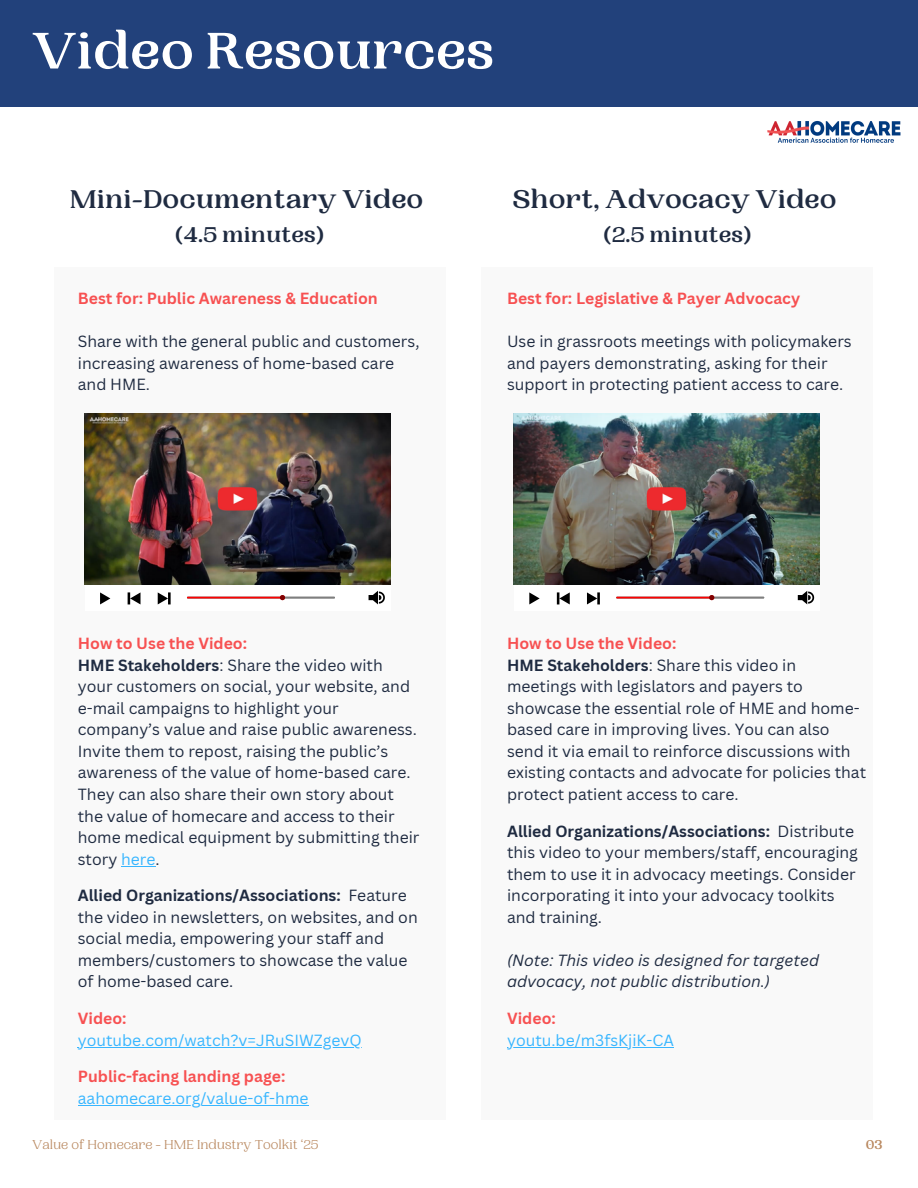
<style>
.page{position:relative;width:918px;height:1188px;background:#fff}
.page>*{position:absolute;margin:0;border:0;box-sizing:border-box;transform-origin:0 0}
.t1{font:700 54px "PP Woodland";color:#fff}
.t2{font:700 27px "PP Woodland";color:#1f2b41}
.t3{font:700 22.5px "PP Woodland";color:#1f2b41}
.t4{font:15.75px/21.6px "Canva Sans";color:#1f2b41}
.t5{font:700 15.75px "Canva Sans";color:#f75152}
.t6{font:15.75px "Canva Sans";color:#38b6ff}
.t7{font:italic 15.75px/21.6px "Canva Sans";color:#1f2b41}
.t8{font:13.5px "PP Woodland";color:#b9885f}
.t9{font:700 13.5px "PP Woodland";color:#b9885f}
.s1{font-weight:700;color:#f75152}
.s2{font-weight:700}
.s3{color:#38b6ff}
</style>
<div class="page">
<div style="left:0;top:0;width:918px;height:107px;background:#22417b"></div>
<div style="left:54px;top:268px;width:392px;height:852px;background:#f4f4f4"></div>
<div style="left:85px;top:586px;width:306px;height:25px;background:#fff"></div>
<svg style="left:100px;top:592px;width:10px;height:12px"></svg>
<svg style="left:128px;top:592px;width:13px;height:12px"></svg>
<svg style="left:158px;top:592px;width:13px;height:12px"></svg>
<svg style="left:369px;top:591px;width:16px;height:13px"></svg>
<svg style="left:187px;top:595px;width:148px;height:5px"></svg>
<div style="left:482px;top:268px;width:391px;height:852px;background:#f4f4f4"></div>
<div style="left:514px;top:586px;width:306px;height:25px;background:#fff"></div>
<svg style="left:529px;top:592px;width:11px;height:12px"></svg>
<svg style="left:557px;top:592px;width:13px;height:12px"></svg>
<svg style="left:587px;top:592px;width:13px;height:12px"></svg>
<svg style="left:798px;top:591px;width:16px;height:13px"></svg>
<svg style="left:616px;top:595px;width:148px;height:5px"></svg>
<img style="left:768px;top:121px;width:132px;height:22px">
<hr style="left:121px;top:866px;width:35px;height:1px;background:#38b6ff">
<hr style="left:78px;top:1047px;width:284px;height:1px;background:#38b6ff">
<hr style="left:78px;top:1105px;width:230px;height:1px;background:#38b6ff">
<img style="left:85px;top:414px;width:306px;height:171px">
<img style="left:514px;top:414px;width:306px;height:171px">
<hr style="left:507px;top:1047px;width:167px;height:1px;background:#38b6ff">
<h4 class="t1" style="left:32px;top:20px;width:463px">Video Resources</h4>
<h4 class="t2" style="left:70px;top:184px;width:355px">Mini-Documentary Video</h4>
<h4 class="t3" style="left:175px;top:222px;width:150px">(4.5 minutes)</h4>
<p class="t5" style="left:78px;top:287px;width:302px">Best for: Public Awareness &amp; Education</p>
<h2 class="t4" style="left:78px;top:330px;width:343px">Share with the general public and customers, increasing awareness of home-based care and HME.</h2>
<p class="t2" style="left:513px;top:184px;width:325px">Short, Advocacy Video</p>
<p class="t3" style="left:603px;top:222px;width:149px">(2.5 minutes)</p>
<p class="t5" style="left:507px;top:287px;width:295px">Best for: Legislative &amp; Payer Advocacy</p>
<h3 class="t4" style="left:507px;top:330px;width:346px">Use in grassroots meetings with policymakers and payers demonstrating, asking for their support in protecting patient access to care.</h3>
<h2 class="t4" style="left:78px;top:632px;width:343px"><span class="s1">How to Use the Video:<br></span><span class="s2">HME Stakeholders</span>: Share the video with your customers on social, your website, and e-mail campaigns to highlight your company’s value and raise public awareness.<br>Invite them to repost, raising the public’s awareness of the value of home-based care.<br>They can also share their own story about the value of homecare and access to their home medical equipment by submitting their story <span class="s3">here</span>.</h2>
<p class="t4" style="left:78px;top:884px;width:341px"><span class="s2">Allied Organizations/Associations:</span> Feature the video in newsletters, on websites, and on social media, empowering your staff and members/customers to showcase the value of home-based care.</p>
<h3 class="t5" style="left:78px;top:1007px;width:50px">Video:</h3>
<h4 class="t6" style="left:78px;top:1029px;width:286px">youtube.com/watch?v=JRuSIWZgevQ</h4>
<h4 class="t5" style="left:78px;top:1065px;width:209px">Public-facing landing page:</h4>
<h4 class="t6" style="left:78px;top:1087px;width:232px">aahomecare.org/value-of-hme</h4>
<h1 class="t8" style="left:32px;top:1137px;width:288px">Value of Homecare - HME Industry Toolkit ‘25</h1>
<h4 class="t4" style="left:507px;top:632px;width:361px"><span class="s1">How to Use the Video:<br></span><span class="s2">HME Stakeholders</span>: Share this video in meetings with legislators and payers to showcase the essential role of HME and home&shy;based care in improving lives. You can also send it via email to reinforce discussions with existing contacts and advocate for policies that protect patient access to care.</h4>
<h4 class="t4" style="left:507px;top:820px;width:352px"><span class="s2">Allied Organizations/Associations:</span> Distribute this video to your members/staff, encouraging them to use it in advocacy meetings. Consider incorporating it into your advocacy toolkits</h4>
<h4 class="t4" style="left:507px;top:906px;width:96px">and training.</h4>
<h4 class="t7" style="left:507px;top:949px;width:314px">(Note: This video is designed for targeted advocacy, not public distribution.)</h4>
<h4 class="t5" style="left:507px;top:1007px;width:50px">Video:</h4>
<h4 class="t6" style="left:507px;top:1029px;width:168px">youtu.be/m3fsKjiK-CA</h4>
<h4 class="t9" style="left:866px;top:1137px;width:18px">03</h4>
</div>
